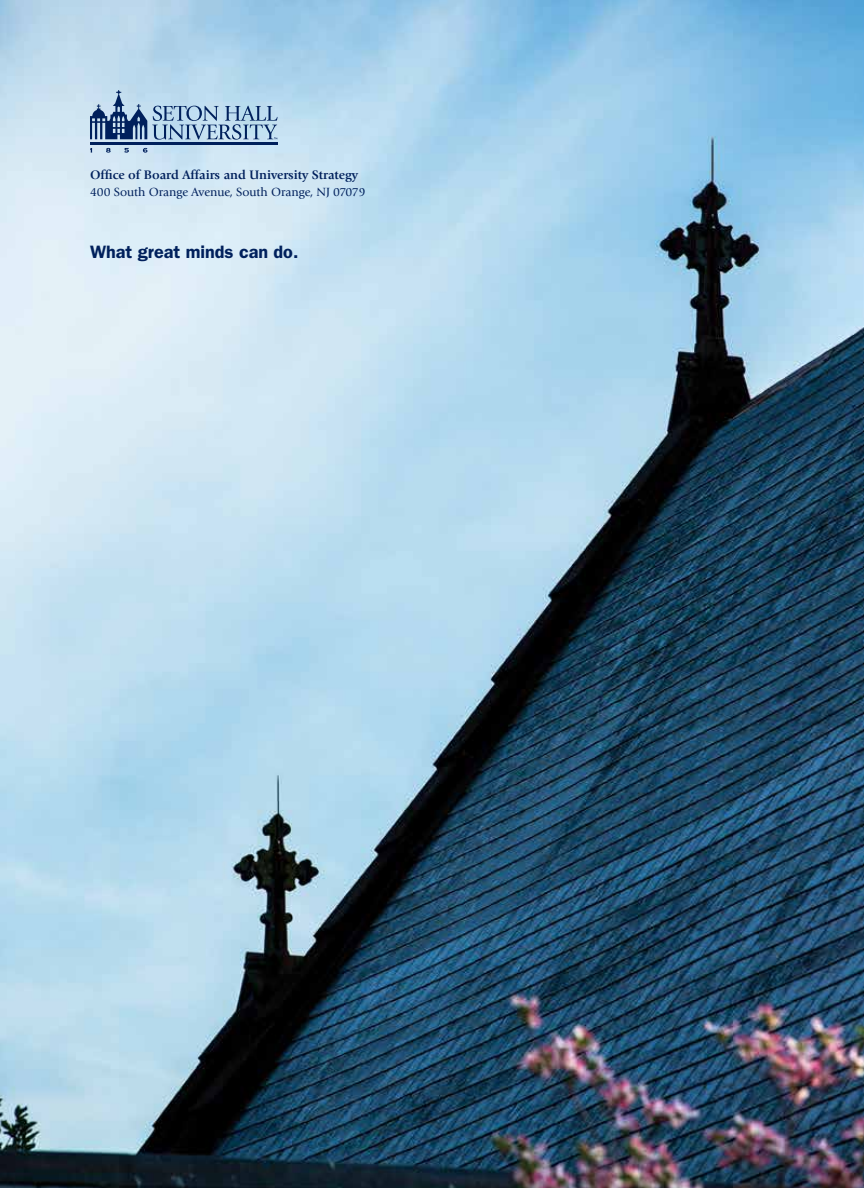
<style>
.page{position:relative;width:864px;height:1188px;background:#fff}
.page>*{position:absolute;margin:0;border:0;box-sizing:border-box;transform-origin:0 0}
.t1{font:600 18px "Franklin Gothic";color:#00205c}
.t2{font:700 12.9px "Giovanni Std";color:#00205c}
.t3{font:12.3px "Giovanni";color:#00205c}
</style>
<div class="page">
<img style="left:0;top:0;width:864px;height:1188px">
<svg style="left:106px;top:148px;width:5px;height:5px"></svg>
<svg style="left:143px;top:148px;width:4px;height:5px"></svg>
<svg style="left:124px;top:148px;width:5px;height:5px"></svg>
<hr style="left:90px;top:143px;width:187px;height:2px;background:#00205c">
<svg style="left:90px;top:90px;width:188px;height:50px"></svg>
<h6 class="t2" style="left:90px;top:168px;width:270px">Office of Board Affairs and University Strategy</h6>
<p class="t3" style="left:90px;top:185px;width:277px">400 South Orange Avenue, South Orange, NJ 07079</p>
<p class="t1" style="left:90px;top:242px;width:210px">What great minds can do.</p>
</div>
